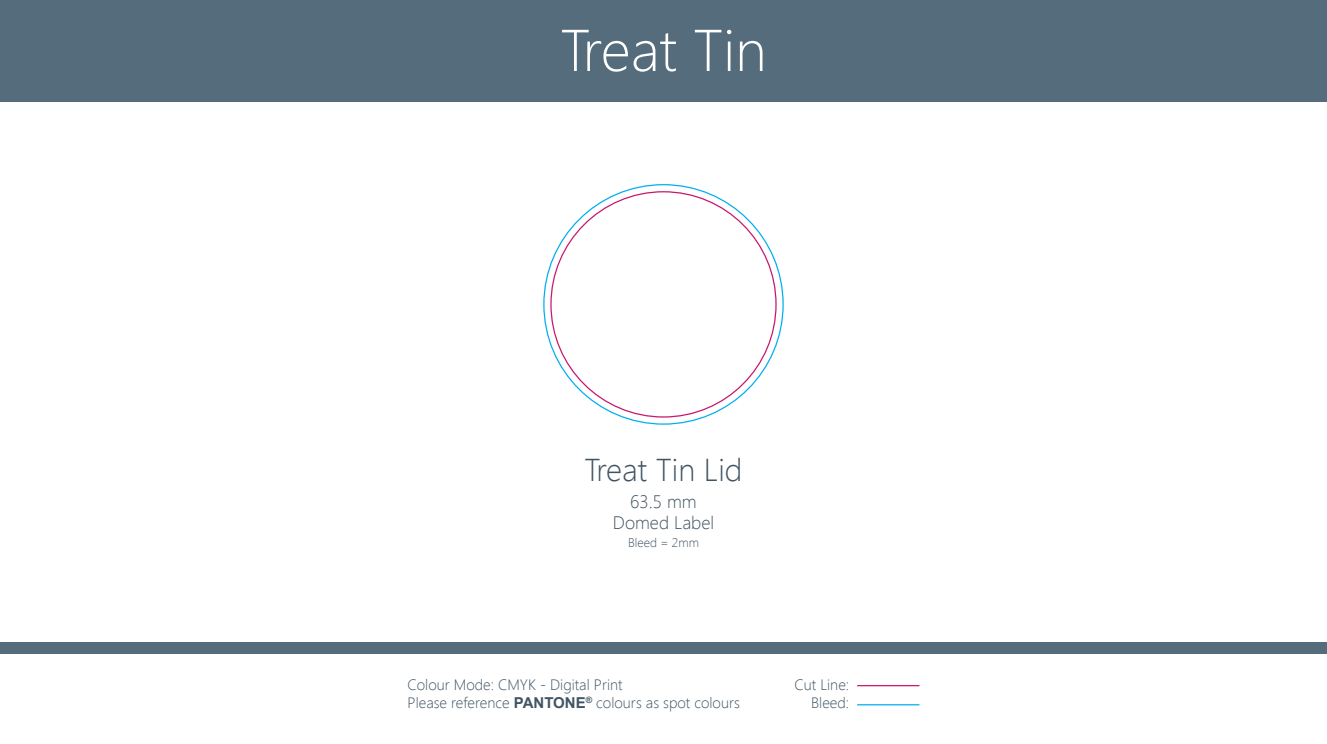
<style>
.page{position:relative;width:1327px;height:744px;background:#fff}
.page>*{position:absolute;margin:0;border:0;box-sizing:border-box;transform-origin:0 0}
.t1{font:300 58.75px "Segoe UI";color:#fff}
.t2{font:300 31.5px "Segoe UI";color:#405462}
.t3{font:300 18px/20.9px "Segoe UI";color:#405462;text-align:center}
.t4{font:300 15px/18px "Segoe UI";color:#405462}
.t5{font:300 12.5px "Segoe UI";color:#405462}
.s1{font-family:"Arial";font-weight:700}
</style>
<div class="page">
<div style="left:0;top:0;width:1327px;height:101px;background:#556c7d"></div>
<div style="left:0;top:642px;width:1327px;height:12px;background:#556c7d"></div>
<hr style="left:857px;top:684px;width:62px;height:2px;background:#c9156b">
<hr style="left:857px;top:704px;width:62px;height:1px;background:#00aeef">
<h1 class="t1" style="left:560px;top:10px;width:208px">Treat Tin</h1>
<h2 class="t2" style="left:584px;top:447px;width:159px">Treat Tin Lid</h2>
<p class="t3" style="left:613px;top:490px;width:103px">63.5 mm<br>Domed Label</p>
<p class="t5" style="left:628px;top:533px;width:72px">Bleed = 2mm</p>
<p class="t4" style="left:407px;top:675px;width:334px">Colour Mode: CMYK - Digital Print<br>Please reference <span class="s1">PANTONE</span><sup>®</sup> colours as spot colours</p>
<p class="t4" style="left:794px;top:675px;width:56px;text-align:right">Cut Line:<br>Bleed:</p>
</div>
